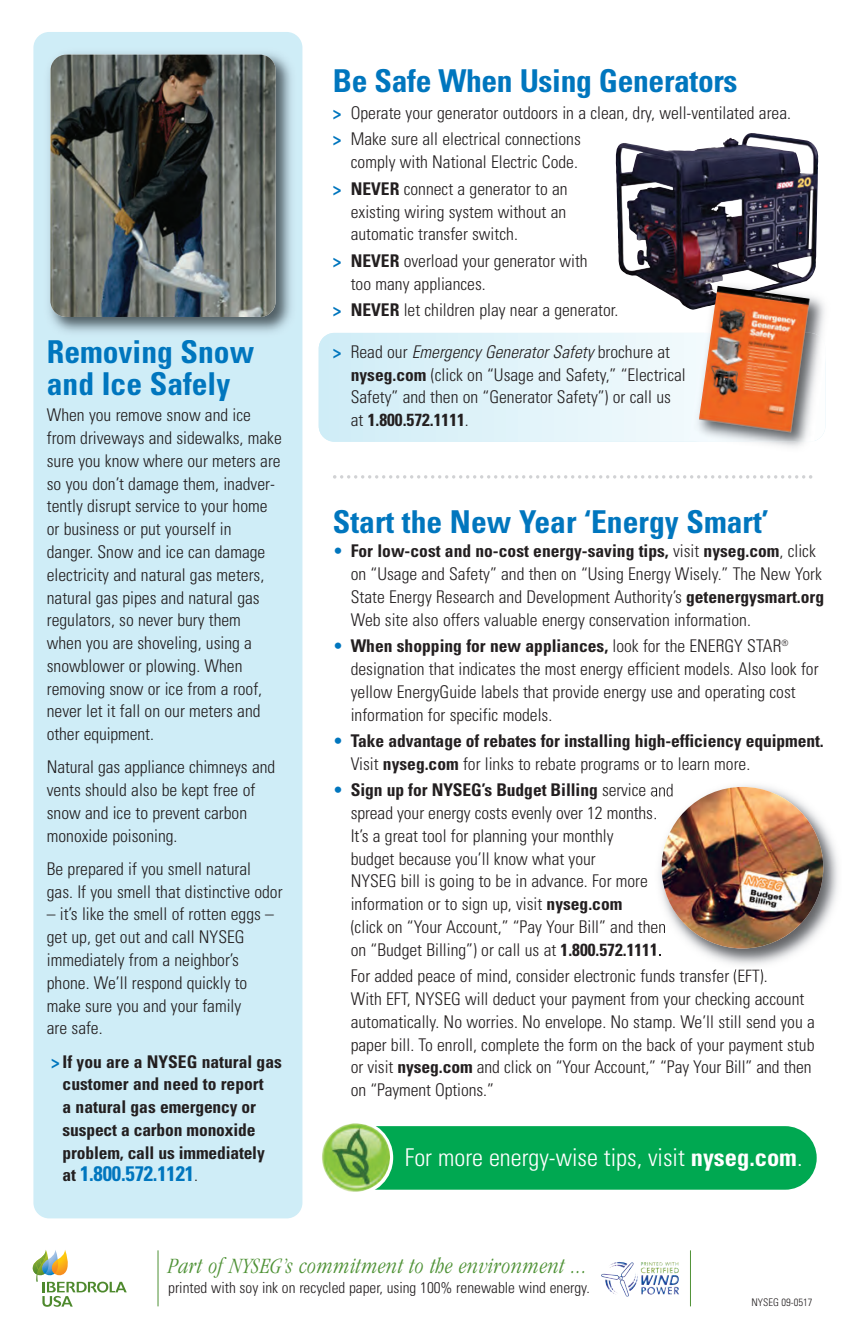
<style>
.page{position:relative;width:851px;height:1339px;background:#fff}
.page>*{position:absolute;margin:0;border:0;box-sizing:border-box;transform-origin:0 0}
.t1{font:700 condensed 31.5px/31.5px "Univers";color:#0076be}
.t2{font:300 condensed 24.5px "Univers";color:#fff}
.t3{font:italic 300 condensed 22.57px "Garamond";letter-spacing:.02em;color:#4f9236}
.t4{font:700 condensed 21px "Univers";letter-spacing:-.01em;color:#0076be}
.t5{font:300 condensed 17.5px/22.8px "Univers";color:#231f20}
.t6{font:700 condensed 17.5px/22.8px "Univers";letter-spacing:-.005em;color:#231f20}
.t7{font:300 condensed 15.4px "Univers";color:#231f20}
.t8{font:300 condensed 10.5px "Univers";color:#231f20}
.s1{color:#0076be}
.s2{font-size:17.5px;color:#231f20}
.s3{font-weight:300;font-size:17.5px;color:#231f20}
.s4{font-weight:700;color:#0076be}
.s5{font-weight:700}
.s6{font-style:italic}
.s7{font-weight:300;color:#0076be}
.s8{font-weight:300}
</style>
<div class="page">
<svg style="left:318px;top:333px;width:507px;height:108px;background:#dff2f9"></svg>
<div style="left:331px;top:1125px;width:485px;height:64px;background:#00a851;border-radius:31px"></div>
<div style="left:319px;top:1120px;width:74px;height:74px;background:#fff;border-radius:50%"></div>
<img style="left:322px;top:1123px;width:68px;height:69px">
<svg style="left:333px;top:475px;width:479px;height:3px"></svg>
<div style="left:33px;top:32px;width:269px;height:1186px;background:#cfedf7;border-radius:16px"></div>
<img style="left:49px;top:53px;width:243px;height:280px">
<img style="left:50px;top:55px;width:225px;height:262px;border-radius:16px">
<img style="left:653px;top:783px;width:185px;height:188px">
<img style="left:653px;top:783px;width:19px;height:13px">
<svg style="left:653px;top:943px;width:7px;height:12px"></svg>
<img style="left:661px;top:786px;width:161px;height:162px;border-radius:50%">
<img style="left:615px;top:133px;width:202px;height:177px">
<img style="left:710px;top:277px;width:63px;height:7px">
<img style="left:809px;top:286px;width:16px;height:47px">
<img style="left:688px;top:333px;width:137px;height:108px">
<svg style="left:710px;top:275px;width:12px;height:8px"></svg>
<img style="left:707px;top:284px;width:79px;height:2px">
<img style="left:698px;top:286px;width:111px;height:146px">
<img style="left:601px;top:1262px;width:77px;height:34px">
<hr style="left:158px;top:1250px;width:1px;height:56px;background:#4f9236">
<hr style="left:689px;top:1250px;width:1px;height:56px;background:#4f9236">
<svg style="left:33px;top:1250px;width:94px;height:56px"></svg>
<h1 class="t1" style="left:47px;top:339px;width:209px">Removing Snow and Ice Safely</h1>
<p class="t5" style="left:47px;top:405px;width:236px">When you remove snow and ice from driveways and sidewalks, make sure you know where our meters are so you don’t damage them, inadver&shy;tently disrupt service to your home or business or put yourself in danger. Snow and ice can damage electricity and natural gas meters, natural gas pipes and natural gas regulators, so never bury them<br>when you are shoveling, using a snowblower or plowing. When removing snow or ice from a roof, never let it fall on our meters and other equipment.</p>
<p class="t5" style="left:47px;top:757px;width:230px">Natural gas appliance chimneys and vents should also be kept free of snow and ice to prevent carbon monoxide poisoning.</p>
<p class="t5" style="left:47px;top:858px;width:237px">Be prepared if you smell natural<br>gas. If you smell that distinctive odor</p>
<p class="t5" style="left:47px;top:904px;width:228px">– it’s like the smell of rotten eggs – get up, get out and call NYSEG immediately from a neighbor’s phone. We’ll respond quickly to make sure you and your family<br>are safe.</p>
<p class="t6" style="left:63px;top:1051px;width:221px;text-indent:-11px"><span class="s1">&gt;</span> If you are a NYSEG natural gas customer and need to report<br>a natural gas emergency or suspect a carbon monoxide problem, call us immediately</p>
<p class="t4" style="left:63px;top:1165px;width:137px"><span class="s2">at</span> 1.800.572.1121<span class="s3">.</span></p>
<h1 class="t1" style="left:333px;top:68px;width:406px">Be Safe When Using Generators</h1>
<p class="t5" style="left:333px;top:101px;width:459px;line-height:26.6px"><span class="s4">&gt;</span> Operate your generator outdoors in a clean, dry, well-ventilated area. <span class="s4">&gt;</span> Make sure all electrical connections</p>
<p class="t5" style="left:333px;top:150px;width:246px;line-height:26.6px;text-indent:18px">comply with National Electric Code. <span class="s4">&gt;</span> <span class="s5">NEVER</span> connect a generator to an</p>
<p class="t5" style="left:350px;top:201px;width:217px">existing wiring system without an automatic transfer switch.</p>
<p class="t5" style="left:350px;top:251px;width:238px;text-indent:-18px"><span class="s4">&gt;</span> <span class="s5">NEVER</span> overload your generator with too many appliances.</p>
<p class="t5" style="left:333px;top:300px;width:287px"><span class="s4">&gt;</span> <span class="s5">NEVER</span> let children play near a generator.</p>
<p class="t5" style="left:350px;top:342px;width:336px;text-indent:-18px"><span class="s4">&gt;</span> Read our <span class="s6">Emergency Generator Safety</span> brochure at <span class="s5">nyseg.com</span> (click on “Usage and Safety,” “Electrical Safety” and then on “Generator Safety”) or call us at <span class="s5">1.800.572.1111</span>.</p>
<h1 class="t1" style="left:333px;top:509px;width:437px">Start the New Year ‘Energy Smart’</h1>
<p class="t5" style="left:350px;top:541px;width:474px;text-indent:-18px"><span class="s1">•</span> <span class="s5">For low-cost and no-cost energy-saving tips,</span> visit <span class="s5">nyseg.com</span>, click on “Usage and Safety” and then on “Using Energy Wisely.” The New York State Energy Research and Development Authority’s <span class="s5">getenergysmart.org </span>Web site also offers valuable energy conservation information.</p>
<p class="t5" style="left:350px;top:636px;width:469px;text-indent:-18px"><span class="s1">•</span> <span class="s5">When shopping for new appliances,</span> look for the ENERGY STAR<sup>® </sup>designation that indicates the most energy efficient models. Also look for yellow EnergyGuide labels that provide energy use and operating cost information for specific models.</p>
<p class="t6" style="left:350px;top:730px;width:474px;text-indent:-18px"><span class="s7">•</span> Take advantage of rebates for installing high-efficiency equipment.<br><span class="s8">Visit</span> nyseg.com <span class="s8">for links to rebate programs or to learn more.</span></p>
<p class="t5" style="left:350px;top:780px;width:324px;text-indent:-18px"><span class="s1">•</span> <span class="s5">Sign up for NYSEG’s Budget Billing</span> service and spread your energy costs evenly over 12 months.<br>It’s a great tool for planning your monthly<br>budget because you’ll know what your<br>NYSEG bill is going to be in advance. For more information or to sign up, visit <span class="s5">nyseg.com<br></span>(click on “Your Account,” “Pay Your Bill” and then on “Budget Billing”) or call us at <span class="s5">1.800.572.1111</span>.</p>
<p class="t5" style="left:350px;top:966px;width:465px">For added peace of mind, consider electronic funds transfer (EFT).<br>With EFT, NYSEG will deduct your payment from your checking account automatically. No worries. No envelope. No stamp. We’ll still send you a paper bill. To enroll, complete the form on the back of your payment stub or visit <span class="s5">nyseg.com</span> and click on “Your Account,” “Pay Your Bill” and then on “Payment Options.”</p>
<h2 class="t2" style="left:404px;top:1147px;width:399px">For more energy-wise tips, visit <span class="s5">nyseg.com</span>.</h2>
<p class="t3" style="left:168px;top:1257px;width:420px">Part of NYSEG’s commitment to the environment ...</p>
<p class="t7" style="left:168px;top:1281px;width:423px">printed with soy ink on recycled paper, using 100% renewable wind energy.</p>
<p class="t8" style="left:751px;top:1298px;width:62px">NYSEG 09-0517</p>
</div>
